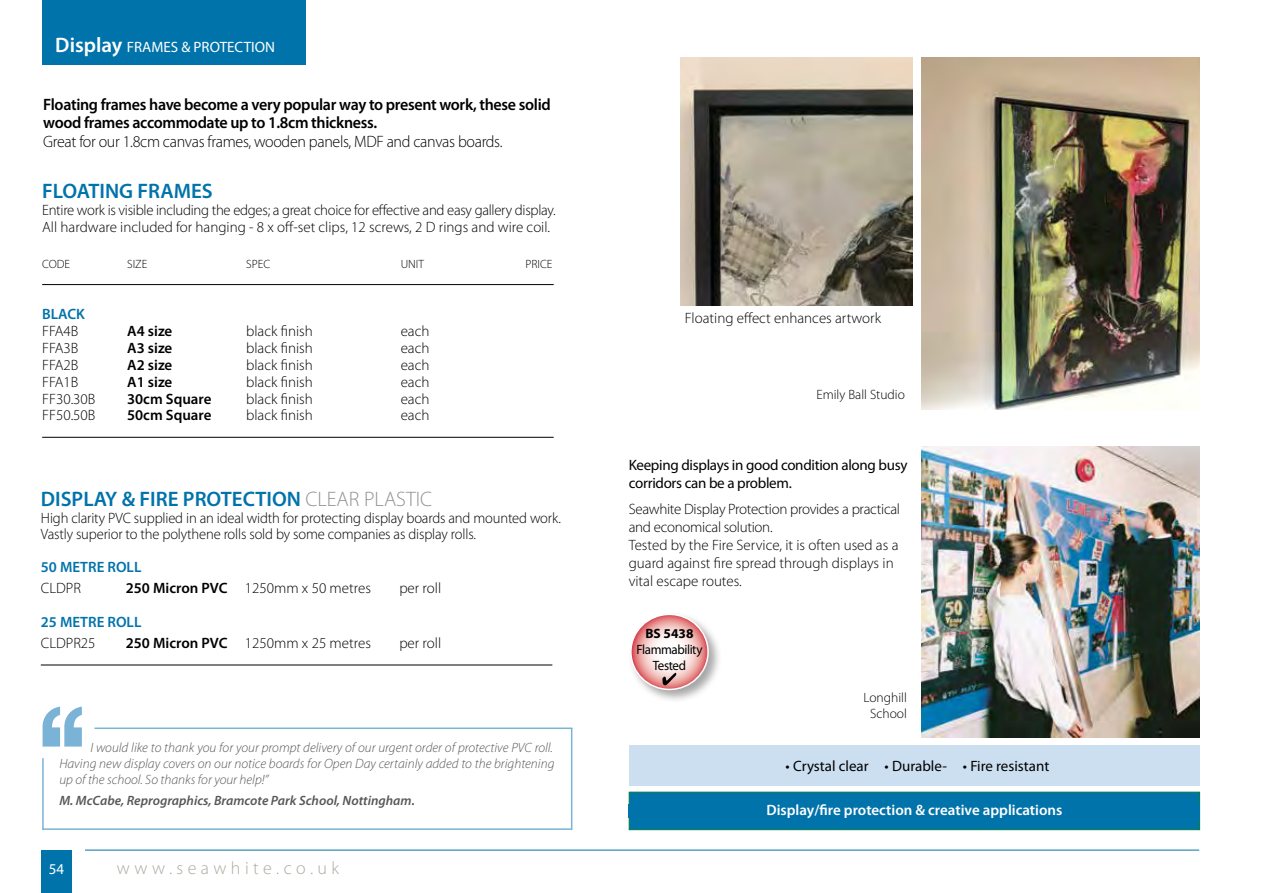
<style>
.page{position:relative;width:1263px;height:893px;background:#fff}
.page>*{position:absolute;margin:0;border:0;box-sizing:border-box;transform-origin:0 0}
.t1{font:600 21px "Myriad Pro";color:#0073ab}
.t2{font:300 18px "Myriad Pro";letter-spacing:.25em;color:#acaaa0}
.t3{font:600 16.5px/18px "Myriad Pro";letter-spacing:-.02em;color:#000}
.t4{font:300 16.5px "Myriad Pro";letter-spacing:-.02em;color:#000}
.t5{font:300 15px/18px "Myriad Pro";letter-spacing:-.005em;color:#000}
.t6{font:15px/18px "Myriad Pro";letter-spacing:-.02em;color:#000}
.t7{font:600 15px "Myriad Pro";color:#000}
.t8{font:600 15px "Myriad Pro";color:#fff}
.t9{font:15px "Myriad Pro";color:#000}
.t10{font:600 15px "Myriad Pro";color:#0073ab}
.t11{font:15px "Myriad Pro";color:#fff}
.t12{font:italic 300 13.5px/16.2px "Myriad Pro";color:#575756;text-align:justify}
.t13{font:italic 600 13.5px "Myriad Pro";color:#575756}
.t14{font:300 13.5px/15.8px "Myriad Pro";color:#000;text-align:center}
.t15{font:13.5px/16.2px "Myriad Pro";letter-spacing:-.03em;color:#000;text-align:center;scale:.96 1}
.t16{font:700 13.5px "Myriad Pro";color:#000}
.t17{font:300 12px "Myriad Pro";color:#000}
.s1{font-weight:600;font-size:21px}
.s2{font-weight:300;color:#929292}
.s3{font-weight:600}
</style>
<div class="page">
<hr style="left:85px;top:850px;width:1114px;height:1px;background:#0073ab">
<div style="left:43px;top:0;width:263px;height:65px;background:#0073ab"></div>
<hr style="left:42px;top:284px;width:512px;height:1px;background:#000">
<hr style="left:42px;top:437px;width:512px;height:1px;background:#000">
<img style="left:681px;top:58px;width:232px;height:247px">
<img style="left:922px;top:58px;width:277px;height:351px">
<hr style="left:41px;top:665px;width:511px;height:1px;background:#000">
<img style="left:922px;top:446px;width:277px;height:292px">
<div style="left:629px;top:745px;width:570px;height:40px;background:#ccdff0"></div>
<div style="left:629px;top:792px;width:571px;height:38px;background:#0073ab;border:1px solid #007b3f"></div>
<div style="left:629px;top:804px;width:571px;height:14px;background:#0073ab"></div>
<div style="left:628px;top:611px;width:94px;height:93px;background:#000;opacity:.35"></div>
<svg style="left:631px;top:614px;width:77px;height:75px"></svg>
<hr style="left:42px;top:758px;width:2px;height:72px;background:#7ab3d6">
<hr style="left:571px;top:728px;width:1px;height:102px;background:#7ab3d6">
<hr style="left:94px;top:727px;width:478px;height:2px;background:#7ab3d6">
<hr style="left:43px;top:828px;width:529px;height:2px;background:#7ab3d6">
<svg style="left:42px;top:707px;width:40px;height:39px"></svg>
<div style="left:41px;top:850px;width:31px;height:43px;background:#0073ab"></div>
<p class="t11" style="left:55px;top:38px;width:221px"><span class="s1">Display</span> FRAMES &amp; PROTECTION</p>
<p class="t3" style="left:43px;top:95px;width:509px">Floating frames have become a very popular way to present work, these solid wood frames accommodate up to 1.8cm thickness.</p>
<p class="t4" style="left:43px;top:132px;width:461px">Great for our 1.8cm canvas frames, wooden panels, MDF and canvas boards.</p>
<h1 class="t1" style="left:42px;top:177px;width:172px">FLOATING FRAMES</h1>
<p class="t5" style="left:42px;top:201px;width:515px;line-height:17.1px">Entire work is visible including the edges; a great choice for effective and easy gallery display.<br>All hardware included for hanging - 8 x off-set clips, 12 screws, 2 D rings and wire coil.</p>
<p class="t17" style="left:42px;top:257px;width:30px">CODE</p>
<p class="t17" style="left:127px;top:257px;width:22px">SIZE</p>
<p class="t17" style="left:246px;top:257px;width:26px">SPEC</p>
<p class="t17" style="left:401px;top:257px;width:25px">UNIT</p>
<p class="t17" style="left:525px;top:257px;width:29px">PRICE</p>
<p class="t10" style="left:42px;top:304px;width:44px">BLACK</p>
<p class="t5" style="left:42px;top:322px;width:38px">FFA4B</p>
<p class="t7" style="left:127px;top:321px;width:47px">A4 size</p>
<p class="t5" style="left:246px;top:322px;width:68px">black finish</p>
<p class="t5" style="left:401px;top:322px;width:30px">each</p>
<p class="t5" style="left:42px;top:339px;width:38px">FFA3B</p>
<p class="t7" style="left:127px;top:338px;width:47px">A3 size</p>
<p class="t5" style="left:246px;top:339px;width:68px">black finish</p>
<p class="t5" style="left:401px;top:339px;width:30px">each</p>
<p class="t5" style="left:42px;top:356px;width:38px">FFA2B</p>
<p class="t7" style="left:127px;top:355px;width:47px">A2 size</p>
<p class="t5" style="left:246px;top:356px;width:68px">black finish</p>
<p class="t5" style="left:401px;top:356px;width:30px">each</p>
<p class="t5" style="left:42px;top:373px;width:38px">FFA1B</p>
<p class="t7" style="left:127px;top:372px;width:47px">A1 size</p>
<p class="t5" style="left:246px;top:373px;width:68px">black finish</p>
<p class="t5" style="left:401px;top:373px;width:30px">each</p>
<p class="t5" style="left:42px;top:390px;width:55px">FF30.30B</p>
<p class="t7" style="left:127px;top:390px;width:86px">30cm Square</p>
<p class="t5" style="left:246px;top:390px;width:68px">black finish</p>
<p class="t5" style="left:401px;top:390px;width:30px">each</p>
<p class="t5" style="left:42px;top:406px;width:55px">FF50.50B</p>
<p class="t7" style="left:127px;top:405px;width:86px">50cm Square</p>
<p class="t5" style="left:246px;top:406px;width:68px">black finish</p>
<p class="t5" style="left:401px;top:406px;width:30px">each</p>
<h1 class="t1" style="left:41px;top:486px;width:393px">DISPLAY &amp; FIRE PROTECTION <span class="s2">CLEAR PLASTIC</span></h1>
<p class="t5" style="left:41px;top:510px;width:522px;line-height:15.8px">High clarity PVC supplied in an ideal width for protecting display boards and mounted work.<br>Vastly superior to the polythene rolls sold by some companies as display rolls.</p>
<p class="t10" style="left:41px;top:557px;width:102px">50 METRE ROLL</p>
<p class="t5" style="left:41px;top:579px;width:42px">CLDPR</p>
<p class="t5" style="left:126px;top:579px;width:247px"><span class="s3">250 Micron PVC</span> 1250mm x 50 metres</p>
<p class="t5" style="left:399px;top:579px;width:43px">per roll</p>
<p class="t10" style="left:41px;top:612px;width:102px">25 METRE ROLL</p>
<p class="t5" style="left:41px;top:634px;width:56px">CLDPR25</p>
<p class="t5" style="left:126px;top:634px;width:247px"><span class="s3">250 Micron PVC</span> 1250mm x 25 metres</p>
<p class="t5" style="left:399px;top:634px;width:43px">per roll</p>
<p class="t12" style="left:59px;top:739px;width:497px;text-indent:31px">I would like to thank you for your prompt delivery of our urgent order of protective PVC roll.<br>Having new display covers on our notice boards for Open Day certainly added to the brightening up of the school. So thanks for your help!”</p>
<p class="t13" style="left:59px;top:792px;width:357px">M. McCabe, Reprographics, Bramcote Park School, Nottingham.</p>
<p class="t11" style="left:49px;top:859px;width:17px">54</p>
<p class="t2" style="left:117px;top:857px;width:224px">www.seawhite.co.uk</p>
<p class="t5" style="left:685px;top:308px;width:198px">Floating effect enhances artwork</p>
<p class="t14" style="left:816px;top:386px;width:90px">Emily Ball Studio</p>
<p class="t6" style="left:629px;top:455px;width:280px">Keeping displays in good condition along busy corridors can be a problem.</p>
<p class="t5" style="left:629px;top:500px;width:273px">Seawhite Display Protection provides a practical and economical solution.<br>Tested by the Fire Service, it is often used as a guard against fire spread through displays in vital escape routes.</p>
<p class="t16" style="left:645px;top:624px;width:50px">BS 5438</p>
<p class="t15" style="left:636px;top:641px;width:70px">Flammability<br>Tested</p>
<p class="t14" style="left:863px;top:690px;width:45px">Longhill<br>School</p>
<p class="t9" style="left:786px;top:756px;width:265px">• Crystal clear • Durable- • Fire resistant</p>
<p class="t8" style="left:766px;top:801px;width:297px">Display/fire protection &amp; creative applications</p>
</div>
